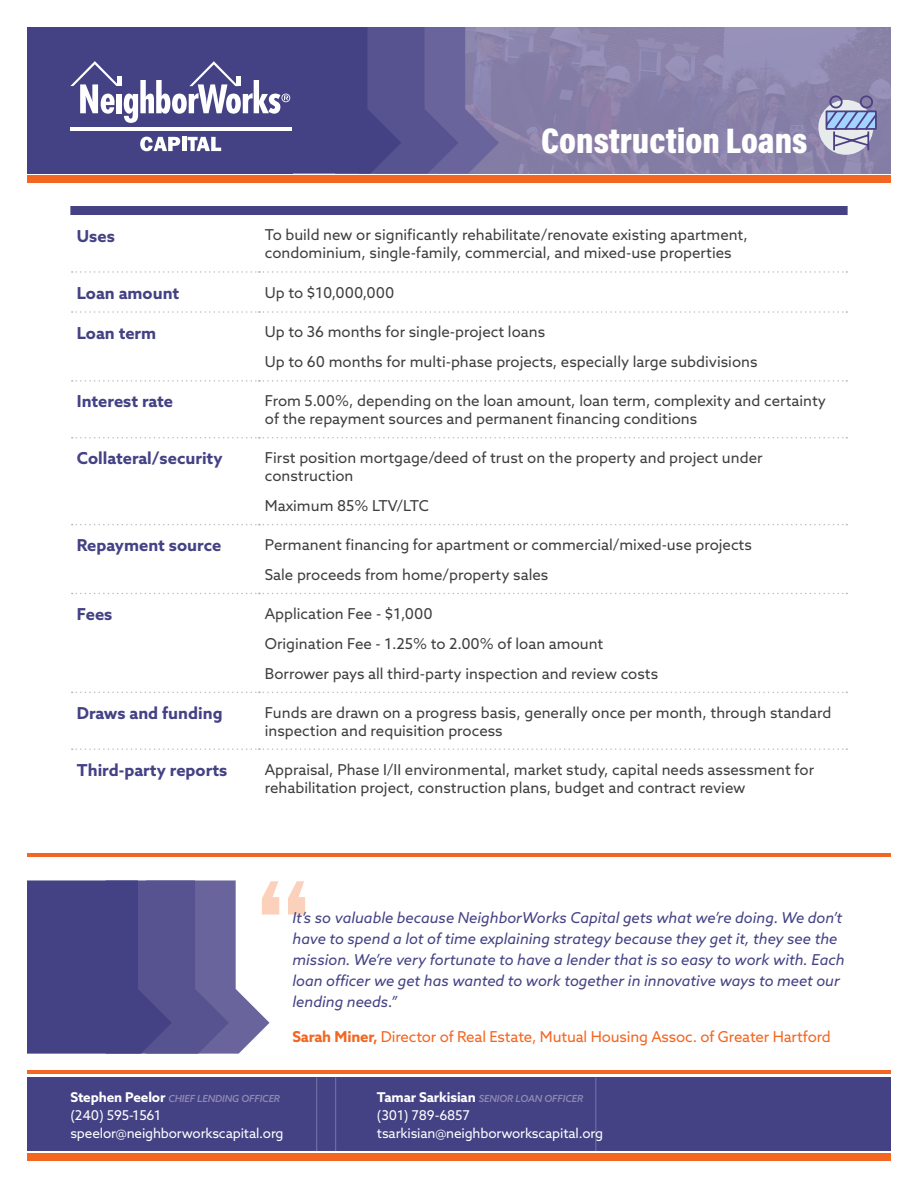
<style>
.page{position:relative;width:918px;height:1188px;background:#fff}
.page>*{position:absolute;margin:0;border:0;box-sizing:border-box;transform-origin:0 0}
.t1{font:900 36px "Acumin Pro Cond";color:#fff}
.t2{font:700 16.5px "Azo Sans";color:#444284}
.Details{font:15px/18px "Azo Sans";color:#3e3e3f}
.t3{font:italic 15px/21px "Azo Sans";color:#444284}
.t4{font:15px "Azo Sans";letter-spacing:-.01em;color:#f36621}
.t5{font:13.5px/18px "Azo Sans";letter-spacing:-.01em;color:#fff}
.t6{font:italic 500 9.75px "Azo Sans";letter-spacing:-.01em;color:#8f88b4}
.s1{font-weight:700}
.s2{font-weight:700;font-style:normal;font-size:13.5px;color:#fff}
</style>
<div class="page">
<div style="left:27px;top:1077px;width:864px;height:74px;background:#444284"></div>
<div style="left:27px;top:1153px;width:864px;height:8px;background:#f36621"></div>
<hr style="left:335px;top:1077px;width:1px;height:74px;background:#fff">
<hr style="left:27px;top:1070px;width:864px;height:4px;background:#f36621">
<div style="left:27px;top:27px;width:266px;height:147px;background:#444284"></div>
<img style="left:499px;top:27px;width:392px;height:147px">
<div style="left:27px;top:176px;width:864px;height:7px;background:#f36621"></div>
<svg style="left:70px;top:27px;width:429px;height:147px"></svg>
<hr style="left:316px;top:1077px;width:1px;height:74px;background:#fff">
<hr style="left:595px;top:1077px;width:1px;height:74px;background:#fff">
<hr style="left:27px;top:853px;width:864px;height:3px;background:#f36621">
<svg style="left:27px;top:880px;width:278px;height:174px"></svg>
<svg style="left:72px;top:271px;width:775px;height:2px"></svg>
<svg style="left:72px;top:311px;width:775px;height:2px"></svg>
<svg style="left:72px;top:380px;width:775px;height:2px"></svg>
<svg style="left:72px;top:437px;width:775px;height:1px"></svg>
<svg style="left:72px;top:524px;width:775px;height:1px"></svg>
<svg style="left:72px;top:593px;width:775px;height:1px"></svg>
<svg style="left:72px;top:692px;width:775px;height:1px"></svg>
<svg style="left:72px;top:748px;width:775px;height:2px"></svg>
<div style="left:70px;top:206px;width:778px;height:9px;background:#444284"></div>
<svg style="left:818px;top:100px;width:55px;height:55px"></svg>
<svg style="left:824px;top:95px;width:54px;height:57px;background:#a1a7c8"></svg>
<p class="t1" style="left:541px;top:117px;width:268px">Construction Loans</p>
<p class="t2" style="left:77px;top:225px;width:39px">Uses</p>
<p class="Details" style="left:265px;top:226px;width:485px">To build new or significantly rehabilitate/renovate existing apartment, condominium, single-family, commercial, and mixed-use properties</p>
<p class="t2" style="left:77px;top:282px;width:104px">Loan amount</p>
<p class="Details" style="left:265px;top:283px;width:131px">Up to $10,000,000</p>
<p class="t2" style="left:77px;top:322px;width:81px">Loan term</p>
<p class="Details" style="left:265px;top:323px;width:282px">Up to 36 months for single-project loans</p>
<p class="Details" style="left:265px;top:353px;width:494px">Up to 60 months for multi-phase projects, especially large subdivisions</p>
<p class="t2" style="left:77px;top:391px;width:98px">Interest rate</p>
<p class="Details" style="left:265px;top:392px;width:563px">From 5.00%, depending on the loan amount, loan term, complexity and certainty of the repayment sources and permanent financing conditions</p>
<p class="t2" style="left:77px;top:447px;width:147px">Collateral/security</p>
<p class="Details" style="left:265px;top:449px;width:499px">First position mortgage/deed of trust on the property and project under construction</p>
<p class="Details" style="left:265px;top:497px;width:166px">Maximum 85% LTV/LTC</p>
<p class="t2" style="left:77px;top:534px;width:146px">Repayment source</p>
<p class="Details" style="left:265px;top:535px;width:489px">Permanent financing for apartment or commercial/mixed-use projects</p>
<p class="Details" style="left:265px;top:565px;width:285px">Sale proceeds from home/property sales</p>
<p class="t2" style="left:77px;top:603px;width:37px">Fees</p>
<p class="Details" style="left:265px;top:604px;width:169px">Application Fee - $1,000</p>
<p class="Details" style="left:265px;top:634px;width:340px">Origination Fee - 1.25% to 2.00% of loan amount</p>
<p class="Details" style="left:265px;top:664px;width:395px">Borrower pays all third-party inspection and review costs</p>
<p class="t2" style="left:77px;top:702px;width:147px">Draws and funding</p>
<p class="Details" style="left:265px;top:703px;width:568px">Funds are drawn on a progress basis, generally once per month, through standard inspection and requisition process</p>
<p class="t2" style="left:77px;top:759px;width:152px">Third-party reports</p>
<p class="Details" style="left:265px;top:760px;width:551px">Appraisal, Phase I/II environmental, market study, capital needs assessment for rehabilitation project, construction plans, budget and contract review</p>
<p class="t3" style="left:292px;top:907px;width:554px">It’s so valuable because NeighborWorks Capital gets what we’re doing. We don’t have to spend a lot of time explaining strategy because they get it, they see the mission. We’re very fortunate to have a lender that is so easy to work with. Each loan officer we get has wanted to work together in innovative ways to meet our lending needs.”</p>
<p class="t4" style="left:292px;top:1026px;width:540px"><span class="s1">Sarah Miner,</span> Director of Real Estate, Mutual Housing Assoc. of Greater Hartford</p>
<p class="t6" style="left:70px;top:1092px;width:211px"><span class="s2">Stephen Peelor</span> CHIEF LENDING OFFICER</p>
<p class="t5" style="left:70px;top:1106px;width:215px">(240) 595-1561 speelor@neighborworkscapital.org</p>
<p class="t6" style="left:377px;top:1092px;width:208px"><span class="s2">Tamar Sarkisian</span> SENIOR LOAN OFFICER</p>
<p class="t5" style="left:377px;top:1106px;width:228px">(301) 789-6857 tsarkisian@neighborworkscapital.org</p>
</div>
